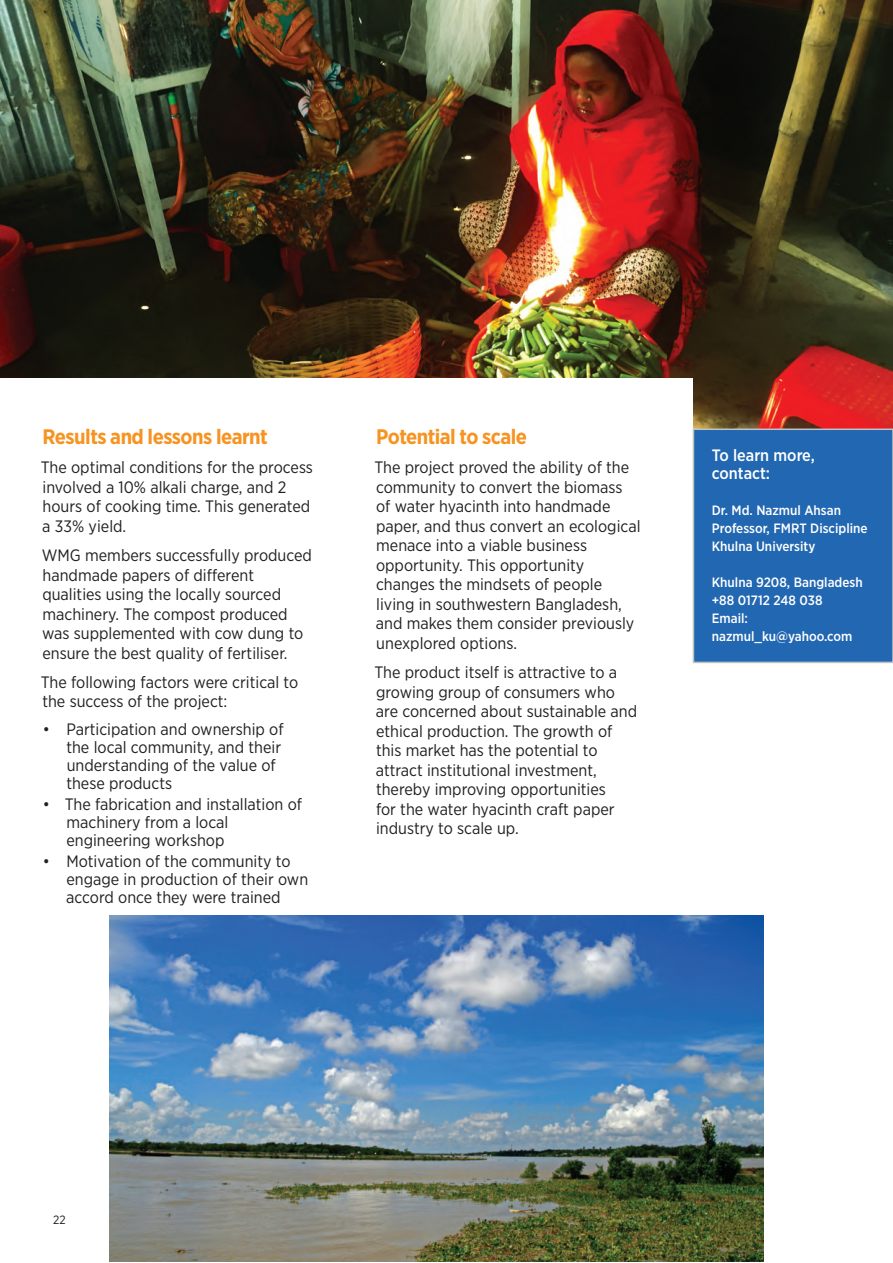
<style>
.page{position:relative;width:893px;height:1263px;background:#fff}
.page>*{position:absolute;margin:0;border:0;box-sizing:border-box;transform-origin:0 0}
.t1{font:700 21px "Gotham Narrow";letter-spacing:-.025em;color:#f79321}
.t2{font:16.5px/19.5px "Gotham Narrow";color:#231f20}
.t3{font:500 16.5px/18px "Gotham Narrow";color:#fff}
.t4{font:500 13.5px/18px "Gotham Narrow";color:#fff}
.t5{font:12px "Gotham Narrow";color:#231f20}
</style>
<div class="page">
<img style="left:1px;top:0;width:892px;height:428px">
<div style="left:0;top:378px;width:693px;height:883px;background:#fff"></div>
<img style="left:0;top:0;width:1px;height:428px">
<div style="left:693px;top:429px;width:200px;height:233px;background:#2267b2"></div>
<div style="left:693px;top:428px;width:200px;height:235px;border:2px solid #c1c2c4"></div>
<img style="left:110px;top:915px;width:654px;height:346px">
<p class="t1" style="left:43px;top:423px;width:227px">Results and lessons learnt</p>
<p class="t2" style="left:41px;top:457px;width:274px">The optimal conditions for the process involved a 10% alkali charge, and 2 hours of cooking time. This generated a 33% yield.</p>
<p class="t2" style="left:42px;top:545px;width:272px">WMG members successfully produced handmade papers of different qualities using the locally sourced machinery. The compost produced was supplemented with cow dung to ensure the best quality of fertiliser.</p>
<p class="t2" style="left:41px;top:672px;width:259px">The following factors were critical to the success of the project:</p>
<p class="t2" style="left:66px;top:720px;width:219px;line-height:18px;text-indent:-23px">• Participation and ownership of the local community, and their understanding of the value of these products</p>
<p class="t2" style="left:66px;top:795px;width:237px;line-height:18px;text-indent:-23px">• The fabrication and installation of machinery from a local engineering workshop</p>
<p class="t2" style="left:66px;top:852px;width:243px;line-height:18px;text-indent:-23px">• Motivation of the community to engage in production of their own accord once they were trained</p>
<p class="t1" style="left:376px;top:423px;width:152px">Potential to scale</p>
<p class="t2" style="left:374px;top:457px;width:268px">The project proved the ability of the community to convert the biomass<br>of water hyacinth into handmade paper, and thus convert an ecological menace into a viable business opportunity. This opportunity changes the mindsets of people living in southwestern Bangladesh, and makes them consider previously unexplored options.</p>
<p class="t2" style="left:374px;top:662px;width:264px">The product itself is attractive to a growing group of consumers who are concerned about sustainable and ethical production. The growth of this market has the potential to attract institutional investment, thereby improving opportunities<br>for the water hyacinth craft paper industry to scale up.</p>
<p class="t3" style="left:712px;top:446px;width:105px">To learn more, contact:</p>
<p class="t4" style="left:712px;top:501px;width:157px">Dr. Md. Nazmul Ahsan<br>Professor, FMRT Discipline<br>Khulna University</p>
<p class="t4" style="left:712px;top:573px;width:152px">Khulna 9208, Bangladesh +88 01712 248 038<br>Email: nazmul_ku@yahoo.com</p>
<p class="t5" style="left:53px;top:1212px;width:14px">22</p>
</div>
